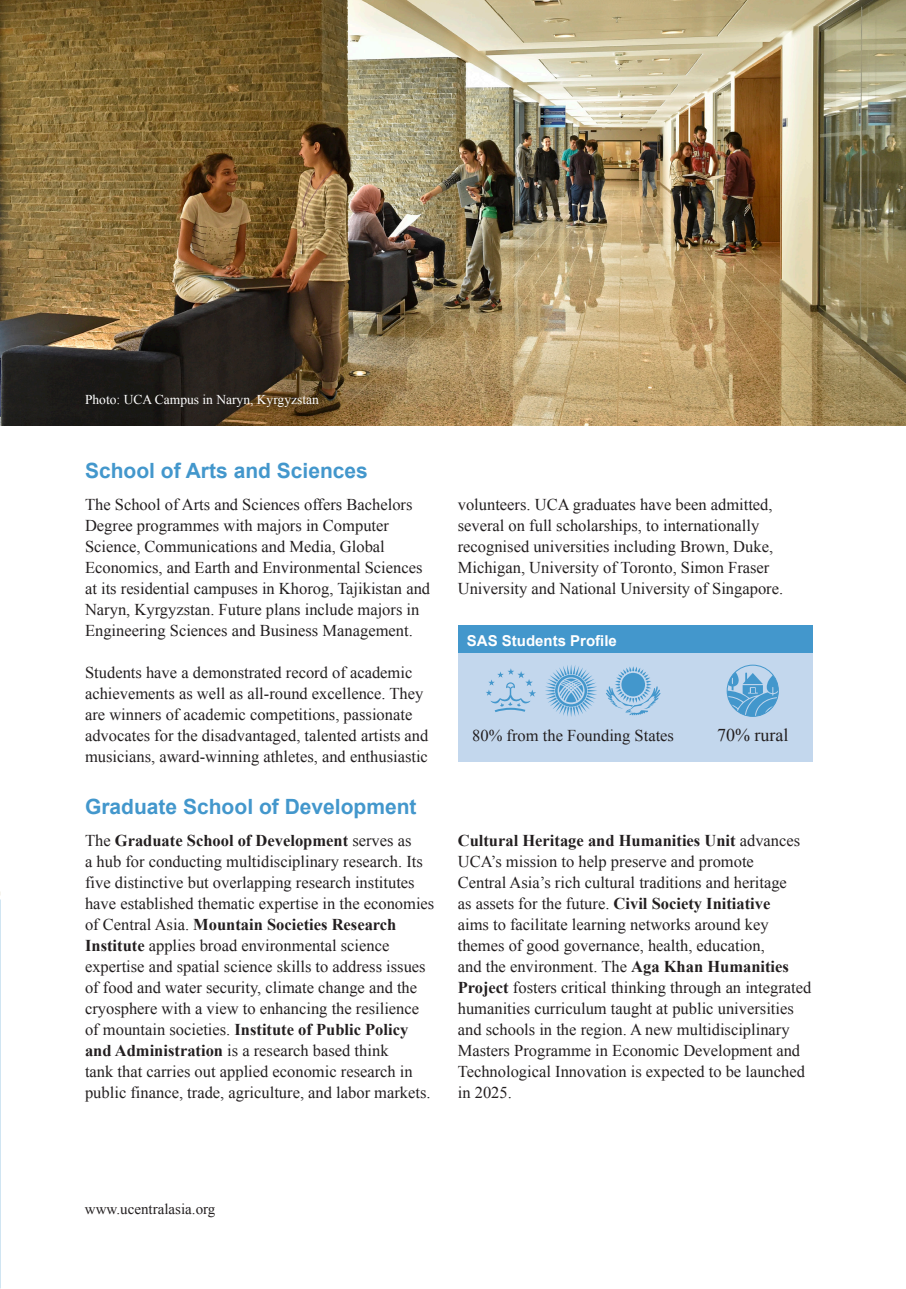
<style>
.page{position:relative;width:906px;height:1289px;background:#fff}
.page>*{position:absolute;margin:0;border:0;box-sizing:border-box;transform-origin:0 0}
.Sub_title{font:700 21px "Arial";color:#4397cc}
.Body{font:18px "Times New Roman";color:#231f20}
.Body-2{font:16.5px/21px "Times New Roman";color:#231f20}
.t1{font:15px "Times New Roman";color:#231f20}
.Sub_title-2{font:700 15px "Arial";color:#fff}
.Body-3{font:13.5px "Times New Roman";color:#fff}
.s1{font-weight:700}
</style>
<div class="page">
<img style="left:0;top:0;width:906px;height:425px">
<div style="left:458px;top:625px;width:354px;height:28px;background:#4397cc"></div>
<div style="left:458px;top:653px;width:354px;height:108px;background:#c3d7ed"></div>
<svg style="left:728px;top:668px;width:50px;height:48px"></svg>
<div style="left:726px;top:664px;width:53px;height:52px;border:1px solid #4397cc;border-radius:50%"></div>
<svg style="left:486px;top:668px;width:50px;height:44px"></svg>
<svg style="left:606px;top:666px;width:54px;height:49px"></svg>
<svg style="left:545px;top:665px;width:52px;height:51px"></svg>
<p class="Body-3" style="left:85px;top:391px;width:235px">Photo: UCA Campus in Naryn, Kyrgyzstan</p>
<p class="Sub_title" style="left:85px;top:457px;width:284px">School of Arts and Sciences</p>
<p class="Body-2" style="left:85px;top:493px;width:346px">The School of Arts and Sciences offers Bachelors Degree programmes with majors in Computer Science, Communications and Media, Global Economics, and Earth and Environmental Sciences at its residential campuses in Khorog, Tajikistan and Naryn, Kyrgyzstan. Future plans include majors in Engineering Sciences and Business Management.</p>
<p class="Body-2" style="left:85px;top:661px;width:345px">Students have a demonstrated record of academic achievements as well as all-round excellence. They are winners of academic competitions, passionate advocates for the disadvantaged, talented artists and musicians, award-winning athletes, and enthusiastic</p>
<p class="Sub_title" style="left:85px;top:793px;width:333px">Graduate School of Development</p>
<p class="Body-2" style="left:458px;top:493px;width:327px">volunteers. UCA graduates have been admitted, several on full scholarships, to internationally recognised universities including Brown, Duke, Michigan, University of Toronto, Simon Fraser University and National University of Singapore.</p>
<p class="Sub_title-2" style="left:467px;top:631px;width:152px">SAS Students Profile</p>
<p class="Body-2" style="left:472px;top:724px;width:203px">80% from the Founding States</p>
<p class="Body" style="left:717px;top:722px;width:73px">70% rural</p>
<p class="Body-2" style="left:85px;top:829px;width:351px">The <span class="s1">Graduate School of Development</span> serves as<br>a hub for conducting multidisciplinary research. Its five distinctive but overlapping research institutes have established thematic expertise in the economies of Central Asia. <span class="s1">Mountain Societies Research Institute</span> applies broad environmental science expertise and spatial science skills to address issues of food and water security, climate change and the cryosphere with a view to enhancing the resilience of mountain societies. <span class="s1">Institute of Public Policy and Administration</span> is a research based think<br>tank that carries out applied economic research in public finance, trade, agriculture, and labor markets.</p>
<p class="Body-2" style="left:458px;top:829px;width:355px"><span class="s1">Cultural Heritage and Humanities Unit</span> advances UCA’s mission to help preserve and promote<br>Central Asia’s rich cultural traditions and heritage<br>as assets for the future. <span class="s1">Civil Society Initiative<br></span>aims to facilitate learning networks around key themes of good governance, health, education,<br>and the environment. The <span class="s1">Aga Khan Humanities Project</span> fosters critical thinking through an integrated humanities curriculum taught at public universities and schools in the region. A new multidisciplinary Masters Programme in Economic Development and Technological Innovation is expected to be launched in 2025.</p>
<p class="t1" style="left:85px;top:1199px;width:132px">www.ucentralasia.org</p>
</div>
